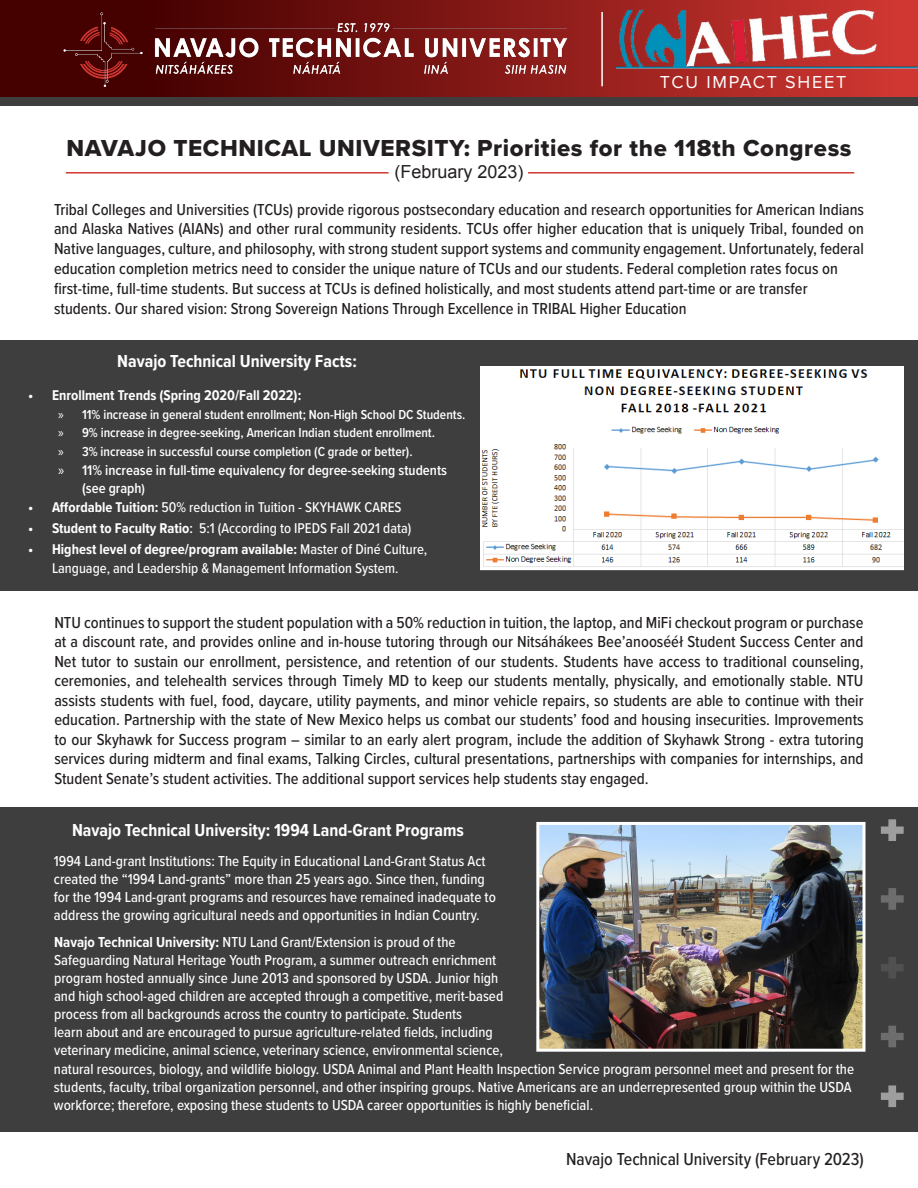
<style>
.page{position:relative;width:918px;height:1188px;background:#fff}
.page>*{position:absolute;margin:0;border:0;box-sizing:border-box;transform-origin:0 0}
.t1{font:24px "Proxima Nova Extrabld";letter-spacing:.025em;color:#231f20}
.t2{font:700 18px "Proxima Nova Cond";color:#fff}
.t3{font:500 18px "Proxima Nova Cond";color:#231f20}
.t4{font:18px "Arial";color:#231f20}
.t5{font:18px "Proxima Nova";letter-spacing:.1em;color:#fff}
.t6{font:500 16.5px/19.5px "Proxima Nova Cond";color:#231f20;text-align:justify}
.t7{font:500 15px/18px "Proxima Nova Cond";color:#fff}
.t8{font:500 14.7px/18.6px "Proxima Nova Cond";color:#fff;text-align:center}
.t9{font:600 14.7px/18.6px "Proxima Nova Cond";color:#fff}
.t10{font:700 14.7px "Proxima Nova Cond";color:#fff}
.t11{font:600 13.5px "Proxima Nova Cond";color:#fff}
.s1{font-family:"Myriad Pro";font-weight:400}
.s2{font-size:13.5px}
.s3{font-weight:700}
.s4{font-weight:600}
</style>
<div class="page">
<div style="left:0;top:340px;width:918px;height:251px;background:#3e3e3f"></div>
<div style="left:0;top:808px;width:918px;height:324px;background:#3e3e3f"></div>
<img style="left:540px;top:826px;width:322px;height:222px">
<div style="left:536px;top:822px;width:330px;height:230px;border:3px solid #fff"></div>
<div style="left:0;top:97px;width:918px;height:9px;background:#3e3e3f"></div>
<svg style="left:0;top:0;width:918px;height:97px;background:#7d1614"></svg>
<img style="left:61px;top:7px;width:85px;height:84px">
<img style="left:150px;top:16px;width:425px;height:64px">
<hr style="left:601px;top:12px;width:2px;height:74px;background:#fff">
<img style="left:617px;top:3px;width:301px;height:66px">
<hr style="left:66px;top:172px;width:323px;height:2px;background:#d03732">
<hr style="left:528px;top:172px;width:326px;height:2px;background:#d03732">
<svg style="left:881px;top:819px;width:23px;height:22px"></svg>
<svg style="left:881px;top:888px;width:23px;height:22px"></svg>
<svg style="left:881px;top:957px;width:23px;height:21px"></svg>
<svg style="left:881px;top:1026px;width:23px;height:21px"></svg>
<svg style="left:881px;top:1085px;width:23px;height:22px"></svg>
<img style="left:480px;top:367px;width:424px;height:203px">
<p class="t5" style="left:660px;top:69px;width:188px">TCU IMPACT SHEET</p>
<p class="t1" style="left:66px;top:130px;width:787px">NAVAJO TECHNICAL UNIVERSITY: Priorities for the 118th Congress</p>
<p class="t4" style="left:394px;top:159px;width:131px">(February 2023)</p>
<p class="t6" style="left:54px;top:199px;width:812px">Tribal Colleges and Universities (TCUs) provide rigorous postsecondary education and research opportunities for American Indians and Alaska Natives (AIANs) and other rural community residents. TCUs offer higher education that is uniquely Tribal, founded on Native languages, culture, and philosophy, with strong student support systems and community engagement. Unfortunately, federal education completion metrics need to consider the unique nature of TCUs and our students. Federal completion rates focus on</p>
<p class="t6" style="left:54px;top:278px;width:755px">first-time, full-time students. But success at TCUs is defined holistically, and most students attend part-time or are transfer</p>
<p class="t6" style="left:54px;top:298px;width:634px">students. Our shared vision: Strong Sovereign Nations Through Excellence in TRIBAL Higher Education</p>
<p class="t2" style="left:117px;top:347px;width:241px">Navajo Technical University Facts:</p>
<p class="t10" style="left:28px;top:384px;width:275px">• Enrollment Trends (Spring 2020/Fall 2022):</p>
<p class="t11" style="left:58px;top:404px;width:409px"><span class="s1">»</span> 11% increase in general student enrollment; Non-High School DC Students.</p>
<p class="t11" style="left:58px;top:423px;width:378px"><span class="s1">»</span> 9% increase in degree-seeking, American Indian student enrollment.</p>
<p class="t11" style="left:58px;top:442px;width:356px"><span class="s1">»</span> 3% increase in successful course completion (C grade or better).</p>
<p class="t9" style="left:82px;top:460px;width:366px;text-indent:-24px"><span class="s1">»</span> 11% increase in full-time equivalency for degree-seeking students (see graph<span class="s2">)</span></p>
<p class="t8" style="left:28px;top:497px;width:375px"><span class="s3">• Affordable Tuition:</span> 50% reduction in Tuition - SKYHAWK CARES</p>
<p class="t8" style="left:28px;top:518px;width:385px"><span class="s3">• Student to Faculty Ratio</span><span class="s4">:</span> 5:1 (According to IPEDS Fall 2021 data)</p>
<p class="t8" style="left:28px;top:540px;width:401px"><span class="s3">• Highest level of degree/program available:</span> Master of Diné Culture,<br>Language, and Leadership &amp; Management Information System.</p>
<p class="t6" style="left:54px;top:612px;width:811px">NTU continues to support the student population with a 50% reduction in tuition, the laptop, and MiFi checkout program or purchase at a discount rate, and provides online and in-house tutoring through our Nitsáhákees Bee’anoosééł Student Success Center and Net tutor to sustain our enrollment, persistence, and retention of our students. Students have access to traditional counseling, ceremonies, and telehealth services through Timely MD to keep our students mentally, physically, and emotionally stable. NTU assists students with fuel, food, daycare, utility payments, and minor vehicle repairs, so students are able to continue with their education. Partnership with the state of New Mexico helps us combat our students’ food and housing insecurities. Improvements to our Skyhawk for Success program – similar to an early alert program, include the addition of Skyhawk Strong - extra tutoring services during midterm and final exams, Talking Circles, cultural presentations, partnerships with companies for internships, and Student Senate’s student activities. The additional support services help students stay engaged.</p>
<p class="t2" style="left:72px;top:817px;width:393px">Navajo Technical University: 1994 Land-Grant Programs</p>
<p class="t7" style="left:54px;top:851px;width:444px">1994 Land-grant Institutions: The Equity in Educational Land-Grant Status Act created the “1994 Land-grants” more than 25 years ago. Since then, funding for the 1994 Land-grant programs and resources have remained inadequate to address the growing agricultural needs and opportunities in Indian Country.</p>
<p class="t7" style="left:54px;top:932px;width:451px"><span class="s3">Navajo Technical University:</span> NTU Land Grant/Extension is proud of the Safeguarding Natural Heritage Youth Program, a summer outreach enrichment program hosted annually since June 2013 and sponsored by USDA. Junior high and high school-aged children are accepted through a competitive, merit-based process from all backgrounds across the country to participate. Students<br>learn about and are encouraged to pursue agriculture-related fields, including veterinary medicine, animal science, veterinary science, environmental science,</p>
<p class="t7" style="left:54px;top:1060px;width:802px">natural resources, biology, and wildlife biology. USDA Animal and Plant Health Inspection Service program personnel meet and present for the students, faculty, tribal organization personnel, and other inspiring groups. Native Americans are an underrepresented group within the USDA workforce; therefore, exposing these students to USDA career opportunities is highly beneficial.</p>
<p class="t3" style="left:566px;top:1145px;width:299px">Navajo Technical University (February 2023)</p>
</div>
